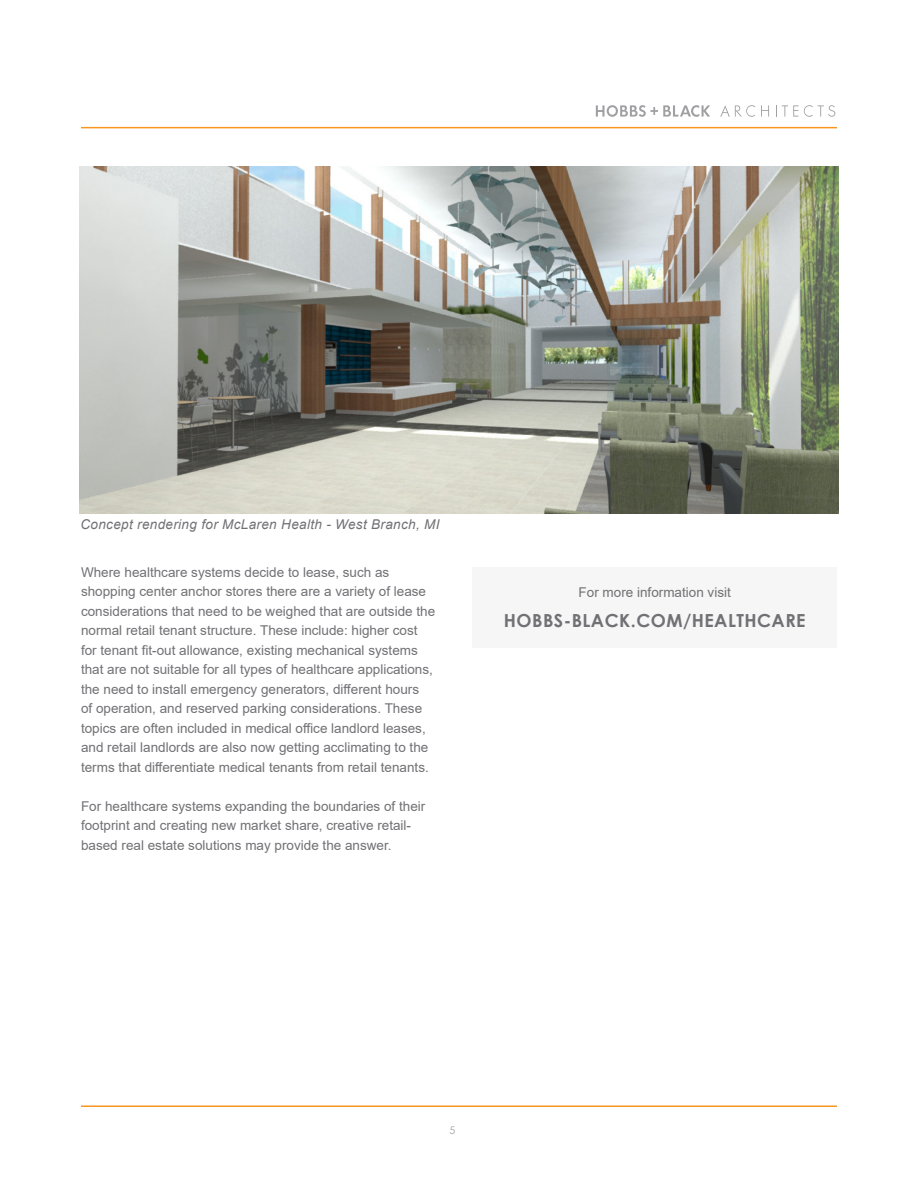
<style>
.page{position:relative;width:918px;height:1188px;background:#fff}
.page>*{position:absolute;margin:0;border:0;box-sizing:border-box;transform-origin:0 0}
.Text{font:700 18px "Century Gothic";letter-spacing:.025em;color:#717074}
.Text-2{font:13.5px/19.5px "Arial";color:#717074}
.t1{font:italic 13.5px "Arial";letter-spacing:.025em;color:#717074}
</style>
<div class="page">
<hr style="left:81px;top:1106px;width:756px;height:1px;background:#f7971d">
<div style="left:472px;top:567px;width:365px;height:81px;background:#f6f6f6"></div>
<img style="left:80px;top:167px;width:758px;height:346px">
<hr style="left:81px;top:127px;width:756px;height:1px;background:#f7971d">
<svg style="left:761px;top:105px;width:8px;height:12px"></svg>
<svg style="left:776px;top:105px;width:59px;height:12px"></svg>
<svg style="left:596px;top:105px;width:114px;height:12px"></svg>
<svg style="left:720px;top:105px;width:35px;height:12px"></svg>
<p class="t1" style="left:81px;top:516px;width:361px">Concept rendering for McLaren Health - West Branch, MI</p>
<p class="Text-2" style="left:81px;top:562px;width:356px">Where healthcare systems decide to lease, such as shopping center anchor stores there are a variety of lease considerations that need to be weighed that are outside the normal retail tenant structure. These include: higher cost for tenant fit-out allowance, existing mechanical systems that are not suitable for all types of healthcare applications, the need to install emergency generators, different hours<br>of operation, and reserved parking considerations. These topics are often included in medical office landlord leases, and retail landlords are also now getting acclimating to the terms that differentiate medical tenants from retail tenants.</p>
<p class="Text-2" style="left:81px;top:796px;width:346px">For healthcare systems expanding the boundaries of their footprint and creating new market share, creative retail&shy;based real estate solutions may provide the answer.</p>
<p class="Text-2" style="left:579px;top:583px;width:154px">For more information visit</p>
<p class="Text" style="left:504px;top:607px;width:303px">HOBBS-BLACK.COM/HEALTHCARE</p>
</div>
